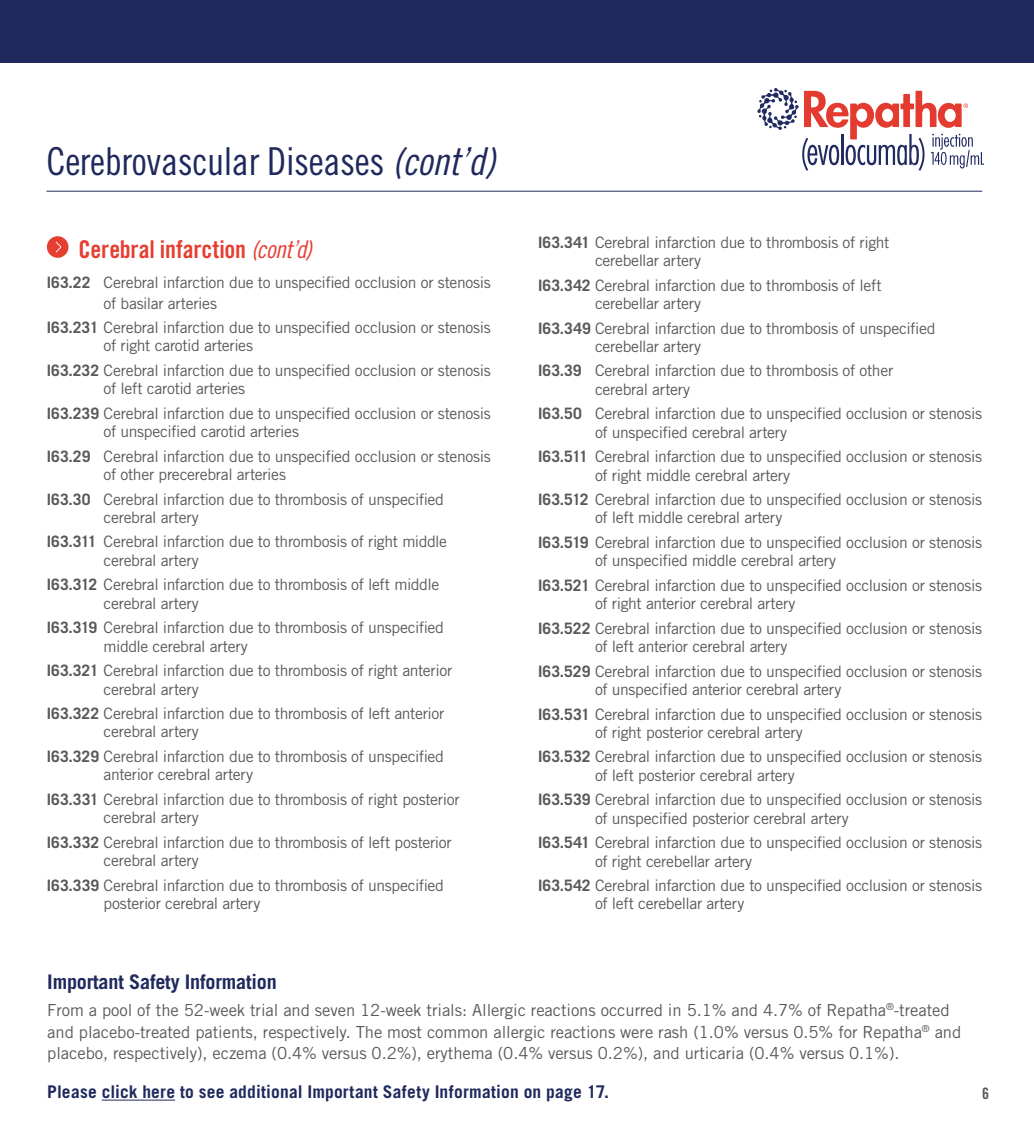
<style>
.page{position:relative;width:1034px;height:1134px;background:#fff}
.page>*{position:absolute;margin:0;border:0;box-sizing:border-box;transform-origin:0 0}
.t1{font:38.5px "Trade Gothic LT Std Cn 18";letter-spacing:-.01em;color:#1f295d}
.t2{font:24.5px "Trade Gothic LT Std Bd Cn 20";letter-spacing:-.01em;color:#e63e30}
.t3{font:700 20.12px "Trade Gothic LT Std";letter-spacing:-.01em;color:#1f295d}
.t4{font:700 17.5px "Trade Gothic LT Std";letter-spacing:.01em;color:#1f295d}
.t5{font:16.62px/21.9px "Trade Gothic LT Std";letter-spacing:-.005em;color:#58595b}
.t6{font:15.75px/18.4px "Trade Gothic LT Std";letter-spacing:-.02em;color:#58595b}
.t7{font:15.75px "Trade Gothic LT Std Bd Cn 20";color:#58595b}
.s1{font-family:"Trade Gothic LT Std Cn 18 Obl"}
.s2{font-weight:700}
</style>
<div class="page">
<div style="left:0;top:0;width:1033px;height:63px;background:#1f295d"></div>
<svg style="left:757px;top:88px;width:225px;height:83px"></svg>
<div style="left:47px;top:236px;width:21px;height:22px;background:#e63e30;border-radius:50%"></div>
<svg style="left:56px;top:242px;width:5px;height:10px"></svg>
<hr style="left:46px;top:191px;width:936px;height:1px;background:#1f295d">
<h1 class="t1" style="left:46px;top:138px;width:450px">Cerebrovascular Diseases <span class="s1">(cont’d)</span></h1>
<h2 class="t2" style="left:79px;top:234px;width:235px">Cerebral infarction <span class="s1">(cont’d)</span></h2>
<p class="t6" style="left:104px;top:271px;width:388px;line-height:21px;text-indent:-57px"><span class="s2">I63.22</span> Cerebral infarction due to unspecified occlusion or stenosis of basilar arteries</p>
<p class="t6" style="left:104px;top:318px;width:388px;text-indent:-57px"><span class="s2">I63.231</span> Cerebral infarction due to unspecified occlusion or stenosis of right carotid arteries</p>
<p class="t6" style="left:104px;top:361px;width:388px;text-indent:-57px"><span class="s2">I63.232</span> Cerebral infarction due to unspecified occlusion or stenosis of left carotid arteries</p>
<p class="t6" style="left:104px;top:404px;width:388px;text-indent:-57px"><span class="s2">I63.239</span> Cerebral infarction due to unspecified occlusion or stenosis of unspecified carotid arteries</p>
<p class="t6" style="left:104px;top:447px;width:388px;text-indent:-57px"><span class="s2">I63.29</span> Cerebral infarction due to unspecified occlusion or stenosis of other precerebral arteries</p>
<p class="t6" style="left:104px;top:490px;width:342px;text-indent:-57px"><span class="s2">I63.30</span> Cerebral infarction due to thrombosis of unspecified cerebral artery</p>
<p class="t6" style="left:104px;top:533px;width:345px;text-indent:-57px"><span class="s2">I63.311</span> Cerebral infarction due to thrombosis of right middle cerebral artery</p>
<p class="t6" style="left:104px;top:575px;width:337px;text-indent:-57px"><span class="s2">I63.312</span> Cerebral infarction due to thrombosis of left middle cerebral artery</p>
<p class="t6" style="left:104px;top:618px;width:342px;text-indent:-57px"><span class="s2">I63.319</span> Cerebral infarction due to thrombosis of unspecified middle cerebral artery</p>
<p class="t6" style="left:104px;top:661px;width:350px;text-indent:-57px"><span class="s2">I63.321</span> Cerebral infarction due to thrombosis of right anterior cerebral artery</p>
<p class="t6" style="left:104px;top:704px;width:342px;text-indent:-57px"><span class="s2">I63.322</span> Cerebral infarction due to thrombosis of left anterior cerebral artery</p>
<p class="t6" style="left:104px;top:747px;width:342px;text-indent:-57px"><span class="s2">I63.329</span> Cerebral infarction due to thrombosis of unspecified anterior cerebral artery</p>
<p class="t6" style="left:104px;top:790px;width:357px;text-indent:-57px"><span class="s2">I63.331</span> Cerebral infarction due to thrombosis of right posterior cerebral artery</p>
<p class="t6" style="left:104px;top:833px;width:349px;text-indent:-57px"><span class="s2">I63.332</span> Cerebral infarction due to thrombosis of left posterior cerebral artery</p>
<p class="t6" style="left:104px;top:876px;width:342px;text-indent:-57px"><span class="s2">I63.339</span> Cerebral infarction due to thrombosis of unspecified posterior cerebral artery</p>
<p class="t6" style="left:595px;top:233px;width:296px;text-indent:-57px"><span class="s2">I63.341</span> Cerebral infarction due to thrombosis of right cerebellar artery</p>
<p class="t6" style="left:595px;top:276px;width:288px;text-indent:-57px"><span class="s2">I63.342</span> Cerebral infarction due to thrombosis of left cerebellar artery</p>
<p class="t6" style="left:595px;top:319px;width:342px;text-indent:-57px"><span class="s2">I63.349</span> Cerebral infarction due to thrombosis of unspecified cerebellar artery</p>
<p class="t6" style="left:595px;top:361px;width:300px;text-indent:-57px"><span class="s2">I63.39</span> Cerebral infarction due to thrombosis of other cerebral artery</p>
<p class="t6" style="left:595px;top:404px;width:388px;text-indent:-57px"><span class="s2">I63.50</span> Cerebral infarction due to unspecified occlusion or stenosis of unspecified cerebral artery</p>
<p class="t6" style="left:595px;top:447px;width:388px;text-indent:-57px"><span class="s2">I63.511</span> Cerebral infarction due to unspecified occlusion or stenosis of right middle cerebral artery</p>
<p class="t6" style="left:595px;top:490px;width:388px;text-indent:-57px"><span class="s2">I63.512</span> Cerebral infarction due to unspecified occlusion or stenosis of left middle cerebral artery</p>
<p class="t6" style="left:595px;top:533px;width:388px;text-indent:-57px"><span class="s2">I63.519</span> Cerebral infarction due to unspecified occlusion or stenosis of unspecified middle cerebral artery</p>
<p class="t6" style="left:595px;top:576px;width:388px;text-indent:-57px"><span class="s2">I63.521</span> Cerebral infarction due to unspecified occlusion or stenosis of right anterior cerebral artery</p>
<p class="t6" style="left:595px;top:619px;width:388px;text-indent:-57px"><span class="s2">I63.522</span> Cerebral infarction due to unspecified occlusion or stenosis of left anterior cerebral artery</p>
<p class="t6" style="left:595px;top:662px;width:388px;text-indent:-57px"><span class="s2">I63.529</span> Cerebral infarction due to unspecified occlusion or stenosis of unspecified anterior cerebral artery</p>
<p class="t6" style="left:595px;top:705px;width:388px;text-indent:-57px"><span class="s2">I63.531</span> Cerebral infarction due to unspecified occlusion or stenosis of right posterior cerebral artery</p>
<p class="t6" style="left:595px;top:747px;width:388px;text-indent:-57px"><span class="s2">I63.532</span> Cerebral infarction due to unspecified occlusion or stenosis of left posterior cerebral artery</p>
<p class="t6" style="left:595px;top:790px;width:388px;text-indent:-57px"><span class="s2">I63.539</span> Cerebral infarction due to unspecified occlusion or stenosis of unspecified posterior cerebral artery</p>
<p class="t6" style="left:595px;top:833px;width:388px;text-indent:-57px"><span class="s2">I63.541</span> Cerebral infarction due to unspecified occlusion or stenosis of right cerebellar artery</p>
<p class="t6" style="left:595px;top:876px;width:388px;text-indent:-57px"><span class="s2">I63.542</span> Cerebral infarction due to unspecified occlusion or stenosis of left cerebellar artery</p>
<p class="t3" style="left:47px;top:969px;width:231px">Important Safety Information</p>
<p class="t5" style="left:47px;top:999px;width:915px">From a pool of the 52-week trial and seven 12-week trials: Allergic reactions occurred in 5.1% and 4.7% of Repatha<sup>®</sup>-treated and placebo-treated patients, respectively. The most common allergic reactions were rash (1.0% versus 0.5% for Repatha<sup>®</sup> and placebo, respectively), eczema (0.4% versus 0.2%), erythema (0.4% versus 0.2%), and urticaria (0.4% versus 0.1%).</p>
<p class="t4" style="left:47px;top:1081px;width:563px">Please click here to see additional Important Safety Information on page 17.</p>
<p class="t7" style="left:982px;top:1084px;width:8px">6</p>
</div>
